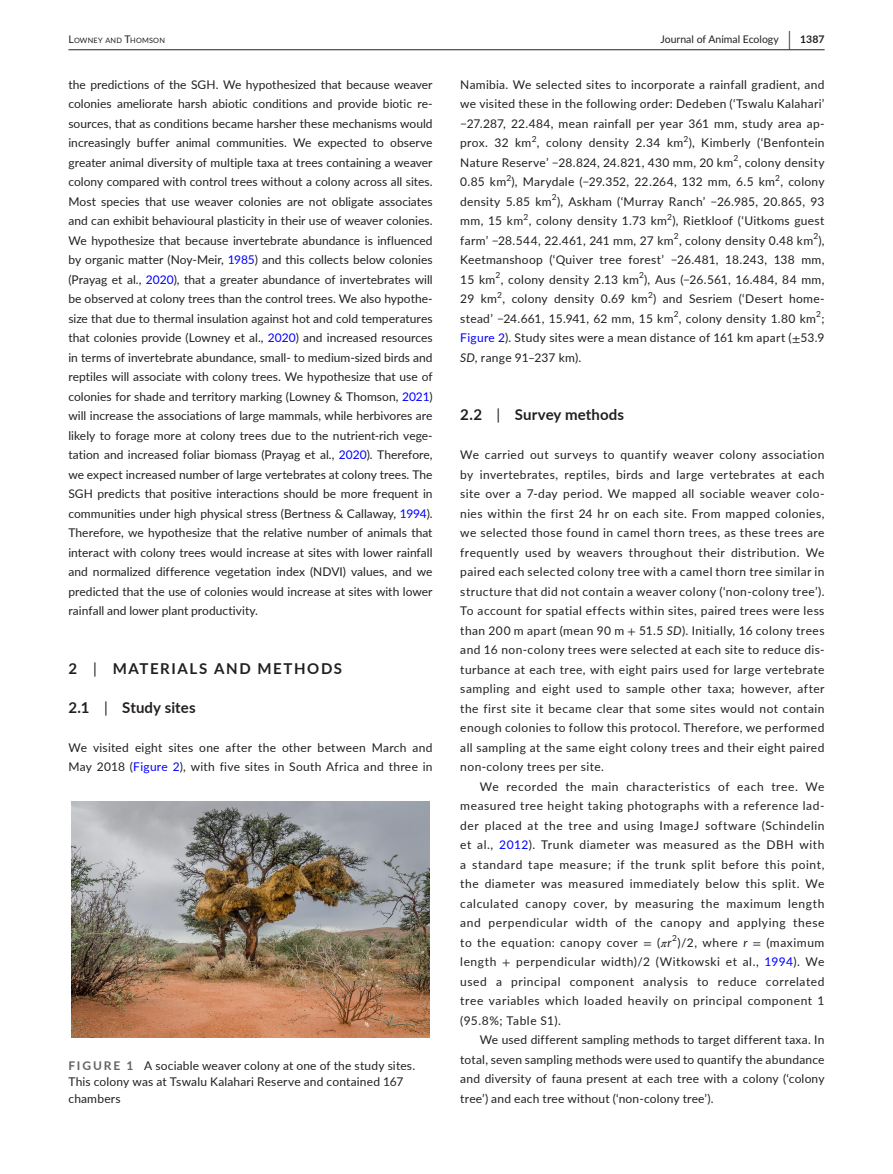
<style>
.page{position:relative;width:893px;height:1174px;background:#fff}
.page>*{position:absolute;margin:0;border:0;box-sizing:border-box;transform-origin:0 0}
.t1{font:700 15px "Lato";letter-spacing:.01em;color:#231f20}
.t2{font:700 15px "Lato";letter-spacing:.11em;color:#231f20}
.t3{font:12px/19.5px "Lato";letter-spacing:.02em;color:#231f20;text-align:justify}
.t4{font:10.5px "Lato";color:#231f20}
.t5{font:8.4px "Lato";color:#231f20}
.t6{font:7.35px "Lato";letter-spacing:.025em;color:#231f20}
.s1{font-size:10.5px}
.s2{font-weight:700;font-size:19.5px}
.s3{font-weight:700}
.s4{color:#00f}
.s5{font-family:"STIX"}
.s6{font-style:italic}
.s7{font-weight:400}
.s8{font-family:"STIX";font-style:italic}
.s9{font-weight:700;color:#636366}
</style>
<div class="page">
<hr style="left:68px;top:49px;width:756px;height:1px;background:#231f20">
<div style="left:68px;top:801px;width:365px;height:236px;background:linear-gradient(to bottom,#fff,#fff)"></div>
<img style="left:72px;top:801px;width:357px;height:236px">
<p class="t6" style="left:68px;top:35px;width:98px"><span class="s1">L</span>OWNEY AND <span class="s1">T</span>HOMSON</p>
<p class="t4" style="left:661px;top:31px;width:165px">Journal of Animal Ecology <span class="s2">|</span> <span class="s3">1387</span></p>
<p class="t3" style="left:68px;top:74px;width:366px">the predictions of the SGH. We hypothesized that because weaver colonies ameliorate harsh abiotic conditions and provide biotic re&shy;sources, that as conditions became harsher these mechanisms would increasingly buffer animal communities. We expected to observe greater animal diversity of multiple taxa at trees containing a weaver colony compared with control trees without a colony across all sites.<br>Most species that use weaver colonies are not obligate associates and can exhibit behavioural plasticity in their use of weaver colonies.<br>We hypothesize that because invertebrate abundance is influenced by organic matter (Noy-Meir, <span class="s4">1985</span>) and this collects below colonies (Prayag et al., <span class="s4">2020</span>), that a greater abundance of invertebrates will be observed at colony trees than the control trees. We also hypothe&shy;size that due to thermal insulation against hot and cold temperatures that colonies provide (Lowney et al., <span class="s4">2020</span>) and increased resources in terms of invertebrate abundance, small- to medium-sized birds and reptiles will associate with colony trees. We hypothesize that use of colonies for shade and territory marking (Lowney &amp; Thomson, <span class="s4">2021</span>) will increase the associations of large mammals, while herbivores are likely to forage more at colony trees due to the nutrient-rich vege&shy;tation and increased foliar biomass (Prayag et al., <span class="s4">2020</span>). Therefore, we expect increased number of large vertebrates at colony trees. The SGH predicts that positive interactions should be more frequent in communities under high physical stress (Bertness &amp; Callaway, <span class="s4">1994</span>).<br>Therefore, we hypothesize that the relative number of animals that interact with colony trees would increase at sites with lower rainfall and normalized difference vegetation index (NDVI) values, and we predicted that the use of colonies would increase at sites with lower rainfall and lower plant productivity.</p>
<p class="t3" style="left:460px;top:74px;width:366px">Namibia. We selected sites to incorporate a rainfall gradient, and we visited these in the following order: Dedeben (‘Tswalu Kalahari’ −27.287, 22.484, mean rainfall per year 361 mm, study area ap&shy;prox. 32 km<sup>2</sup>, colony density 2.34 km<sup>2</sup>), Kimberly (‘Benfontein Nature Reserve’ −28.824, 24.821, 430 mm, 20 km<sup>2</sup>, colony density 0.85 km<sup>2</sup>), Marydale (−29.352, 22.264, 132 mm, 6.5 km<sup>2</sup>, colony density 5.85 km<sup>2</sup>), Askham (‘Murray Ranch’ −26.985, 20.865, 93 mm, 15 km<sup>2</sup>, colony density 1.73 km<sup>2</sup>), Rietkloof (‘Uitkoms guest farm’ −28.544, 22.461, 241 mm, 27 km<sup>2</sup>, colony density 0.48 km<sup>2</sup>), Keetmanshoop (‘Quiver tree forest’ −26.481, 18.243, 138 mm, 15 km<sup>2</sup>, colony density 2.13 km<sup>2</sup>), Aus (−26.561, 16.484, 84 mm, 29 km<sup>2</sup>, colony density 0.69 km<sup>2</sup>) and Sesriem (‘Desert home&shy;stead’ −24.661, 15.941, 62 mm, 15 km<sup>2</sup>, colony density 1.80 km<sup>2</sup>; <span class="s4">Figure 2</span>). Study sites were a mean distance of 161 km apart (<span class="s5">±</span>53.9<br><span class="s6">SD</span>, range 91–237 km).</p>
<p class="t1" style="left:460px;top:404px;width:165px">2.2 <span class="s7">|</span> Survey methods</p>
<p class="t3" style="left:460px;top:444px;width:366px">We carried out surveys to quantify weaver colony association by invertebrates, reptiles, birds and large vertebrates at each site over a 7-day period. We mapped all sociable weaver colo&shy;nies within the first 24 hr on each site. From mapped colonies, we selected those found in camel thorn trees, as these trees are frequently used by weavers throughout their distribution. We paired each selected colony tree with a camel thorn tree similar in structure that did not contain a weaver colony (‘non-colony tree’).<br>To account for spatial effects within sites, paired trees were less than 200 m apart (mean 90 m <span class="s5">+</span> 51.5 <span class="s6">SD</span>). Initially, 16 colony trees and 16 non-colony trees were selected at each site to reduce dis&shy;turbance at each tree, with eight pairs used for large vertebrate sampling and eight used to sample other taxa; however, after the first site it became clear that some sites would not contain enough colonies to follow this protocol. Therefore, we performed all sampling at the same eight colony trees and their eight paired non-colony trees per site.</p>
<p class="t3" style="left:460px;top:776px;width:366px;text-indent:20px">We recorded the main characteristics of each tree. We measured tree height taking photographs with a reference lad&shy;der placed at the tree and using ImageJ software (Schindelin et al., <span class="s4">2012</span>). Trunk diameter was measured as the DBH with a standard tape measure; if the trunk split before this point, the diameter was measured immediately below this split. We calculated canopy cover, by measuring the maximum length and perpendicular width of the canopy and applying these to the equation: canopy cover <span class="s5">=</span> (<span class="s8">π</span><span class="s6">r</span></p>
<p class="t2" style="left:68px;top:657px;width:275px">2 <span class="s7">|</span> MATERIALS AND METHODS</p>
<p class="t1" style="left:68px;top:696px;width:129px">2.1 <span class="s7">|</span> Study sites</p>
<p class="t3" style="left:68px;top:737px;width:366px">We visited eight sites one after the other between March and<br>May 2018 (<span class="s4">Figure 2</span>), with five sites in South Africa and three in</p>
<p class="t5" style="left:672px;top:932px;width:6px">2</p>
<p class="t3" style="left:460px;top:932px;width:366px;text-indent:217px">)/2, where <span class="s6">r</span> <span class="s5">=</span> (maximum length <span class="s5">+</span> perpendicular width)/2 (Witkowski et al., <span class="s4">1994</span>). We used a principal component analysis to reduce correlated tree variables which loaded heavily on principal component 1 (95.8%; Table S1).</p>
<p class="t3" style="left:460px;top:1029px;width:366px;text-indent:20px">We used different sampling methods to target different taxa. In total, seven sampling methods were used to quantify the abundance and diversity of fauna present at each tree with a colony (‘colony tree’) and each tree without (‘non-colony tree’).</p>
<p class="t3" style="left:68px;top:1056px;width:348px;line-height:16.5px;text-align:left"><span class="s9">FIGURE 1</span> A sociable weaver colony at one of the study sites.<br>This colony was at Tswalu Kalahari Reserve and contained 167 chambers</p>
</div>
